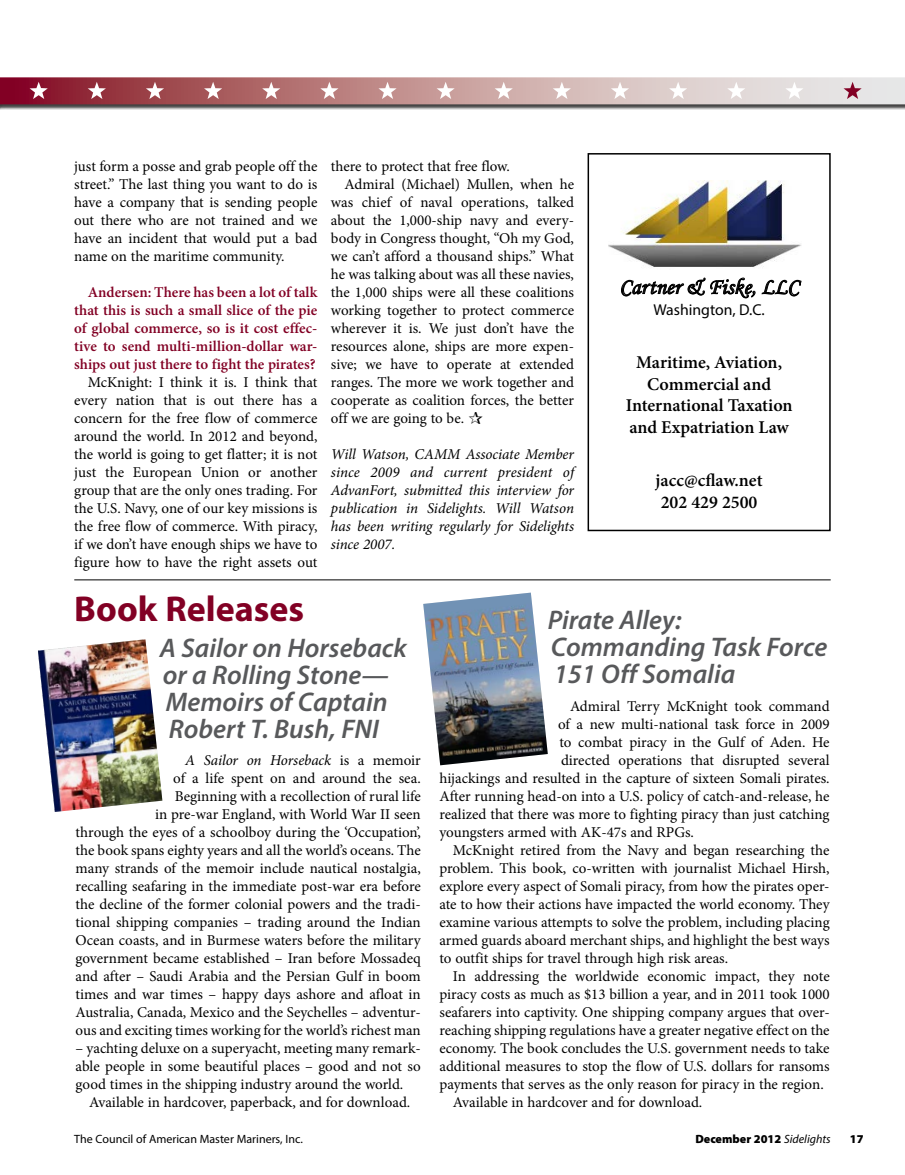
<style>
.page{position:relative;width:905px;height:1175px;background:#fff}
.page>*{position:absolute;margin:0;border:0;box-sizing:border-box;transform-origin:0 0}
.HEAD_24_28{font:700 36px "Myriad Pro";color:#820024}
.HEAD__18_18{font:italic 600 27px/27px "Myriad Pro";color:#58595b}
.t1{font:22.5px "Monotype Corsiva";color:#000}
.t2{font:600 18px/21.6px "Minion Pro";color:#000;text-align:center}
.t3{font:15.75px "Myriad Pro";color:#000}
.BODY{font:15px/18px "Minion Pro";color:#000;text-align:justify}
.BODY__editor_s_note{font:italic 15px/18px "Minion Pro";letter-spacing:-.005em;color:#000}
.BODY-2{font:600 15px/18px "Minion Pro";color:#820024;text-align:justify}
.t4{font:12px "Myriad Pro";color:#000}
.t5{font:900 12px "Myriad Pro";color:#000}
.s1{font-style:italic}
.s2{font-weight:400;font-style:italic}
</style>
<div class="page">
<div style="left:0;top:78px;width:904px;height:32px;background:#000;opacity:.75"></div>
<svg style="left:0;top:77px;width:904px;height:27px;background:#c29295"></svg>
<svg style="left:30px;top:82px;width:18px;height:17px"></svg>
<svg style="left:88px;top:82px;width:18px;height:17px"></svg>
<svg style="left:146px;top:82px;width:18px;height:17px"></svg>
<svg style="left:204px;top:82px;width:18px;height:17px"></svg>
<svg style="left:262px;top:82px;width:18px;height:17px"></svg>
<svg style="left:320px;top:82px;width:18px;height:17px"></svg>
<svg style="left:378px;top:82px;width:18px;height:17px"></svg>
<svg style="left:436px;top:82px;width:18px;height:17px"></svg>
<svg style="left:494px;top:82px;width:19px;height:17px"></svg>
<svg style="left:552px;top:82px;width:19px;height:17px"></svg>
<svg style="left:611px;top:82px;width:18px;height:17px"></svg>
<svg style="left:669px;top:82px;width:18px;height:17px"></svg>
<svg style="left:727px;top:82px;width:18px;height:17px"></svg>
<svg style="left:785px;top:82px;width:18px;height:17px"></svg>
<svg style="left:843px;top:82px;width:18px;height:17px"></svg>
<hr style="left:74px;top:579px;width:756px;height:1px;background:#000">
<img style="left:38px;top:639px;width:124px;height:173px">
<img style="left:423px;top:592px;width:125px;height:173px">
<img style="left:608px;top:180px;width:193px;height:87px">
<svg style="left:621px;top:278px;width:134px;height:20px"></svg>
<svg style="left:761px;top:280px;width:40px;height:16px"></svg>
<div style="left:587px;top:153px;width:243px;height:378px;border:2px solid #000"></div>
<p class="BODY" style="left:74px;top:157px;width:245px">just form a posse and grab people off the street.” The last thing you want to do is have a company that is sending people out there who are not trained and we have an incident that would put a bad name on the maritime community.</p>
<p class="BODY-2" style="left:74px;top:283px;width:245px;text-indent:14px">Andersen: There has been a lot of talk that this is such a small slice of the pie of global commerce, so is it cost effec&shy;tive to send multi-million-dollar war&shy;ships out just there to fight the pirates?</p>
<p class="BODY" style="left:74px;top:373px;width:245px;text-indent:14px">McKnight: I think it is. I think that every nation that is out there has a concern for the free flow of commerce around the world. In 2012 and beyond, the world is going to get flatter; it is not just the European Union or another group that are the only ones trading. For the U.S. Navy, one of our key missions is the free flow of commerce. With piracy, if we don’t have enough ships we have to figure how to have the right assets out</p>
<p class="BODY" style="left:331px;top:157px;width:180px">there to protect that free flow.</p>
<p class="BODY" style="left:331px;top:175px;width:245px;text-indent:14px">Admiral (Michael) Mullen, when he was chief of naval operations, talked about the 1,000-ship navy and every&shy;body in Congress thought, “Oh my God, we can’t afford a thousand ships.” What he was talking about was all these navies, the 1,000 ships were all these coalitions working together to protect commerce wherever it is. We just don’t have the resources alone, ships are more expen&shy;sive; we have to operate at extended ranges. The more we work together and cooperate as coalition forces, the better off we are going to be.</p>
<p class="BODY__editor_s_note" style="left:331px;top:445px;width:247px">Will Watson, CAMM Associate Member since 2009 and current president of AdvanFort, submitted this interview for publication in Sidelights. Will Watson has been writing regularly for Sidelights since 2007.</p>
<h3 class="t1" style="left:619px;top:273px;width:181px">Cartner &amp; Fiske, LLC</h3>
<p class="t3" style="left:653px;top:300px;width:113px">Washington, D.C.</p>
<p class="t2" style="left:625px;top:351px;width:168px">Maritime, Aviation,<br>Commercial and<br>International Taxation and Expatriation Law</p>
<p class="t2" style="left:655px;top:469px;width:108px;text-align:left">jacc@cflaw.net<br>202 429 2500</p>
<p class="HEAD_24_28" style="left:74px;top:585px;width:231px">Book Releases</p>
<p class="HEAD__18_18" style="left:160px;top:634px;width:248px">A Sailor on Horseback or a Rolling Stone—<br>Memoirs of Captain<br>Robert T. Bush, FNI</p>
<p class="BODY" style="left:76px;top:751px;width:347px;text-align:right"><span class="s1">A Sailor on Horseback</span> is a memoir<br>of a life spent on and around the sea.<br>Beginning with a recollection of rural life<br>in pre-war England, with World War II seen<br>through the eyes of a schoolboy during the ‘Occupation’, the book spans eighty years and all the world’s oceans. The many strands of the memoir include nautical nostalgia, recalling seafaring in the immediate post-war era before the decline of the former colonial powers and the tradi&shy;tional shipping companies – trading around the Indian Ocean coasts, and in Burmese waters before the military government became established – Iran before Mossadeq and after – Saudi Arabia and the Persian Gulf in boom times and war times – happy days ashore and afloat in Australia, Canada, Mexico and the Seychelles – adventur&shy;ous and exciting times working for the world’s richest man</p>
<p class="BODY" style="left:76px;top:1039px;width:347px">– yachting deluxe on a superyacht, meeting many remark&shy;able people in some beautiful places – good and not so good times in the shipping industry around the world.</p>
<p class="BODY" style="left:89px;top:1093px;width:322px">Available in hardcover, paperback, and for download.</p>
<p class="HEAD__18_18" style="left:548px;top:606px;width:281px">Pirate Alley:<br>Commanding Task Force<br>151 Off Somalia</p>
<p class="BODY" style="left:570px;top:697px;width:261px">Admiral Terry McKnight took command</p>
<p class="BODY" style="left:558px;top:715px;width:273px">of a new multi-national task force in 2009</p>
<p class="BODY" style="left:559px;top:733px;width:272px">to combat piracy in the Gulf of Aden. He</p>
<p class="BODY" style="left:561px;top:751px;width:270px">directed operations that disrupted several</p>
<p class="BODY" style="left:439px;top:769px;width:392px">hijackings and resulted in the capture of sixteen Somali pirates.</p>
<p class="BODY" style="left:439px;top:787px;width:391px">After running head-on into a U.S. policy of catch-and-release, he</p>
<p class="BODY" style="left:439px;top:805px;width:391px">realized that there was more to fighting piracy than just catching</p>
<p class="BODY" style="left:439px;top:823px;width:256px">youngsters armed with AK-47s and RPGs.</p>
<p class="BODY" style="left:439px;top:841px;width:392px;text-indent:14px">McKnight retired from the Navy and began researching the problem. This book, co-written with journalist Michael Hirsh, explore every aspect of Somali piracy, from how the pirates oper&shy;ate to how their actions have impacted the world economy. They examine various attempts to solve the problem, including placing armed guards aboard merchant ships, and highlight the best ways to outfit ships for travel through high risk areas.</p>
<p class="BODY" style="left:439px;top:967px;width:392px;text-indent:14px">In addressing the worldwide economic impact, they note piracy costs as much as $13 billion a year, and in 2011 took 1000 seafarers into captivity. One shipping company argues that over&shy;reaching shipping regulations have a greater negative effect on the economy. The book concludes the U.S. government needs to take additional measures to stop the flow of U.S. dollars for ransoms payments that serves as the only reason for piracy in the region.</p>
<p class="BODY" style="left:453px;top:1093px;width:251px">Available in hardcover and for download.</p>
<p class="t4" style="left:74px;top:1132px;width:230px">The Council of American Master Mariners, Inc.</p>
<p class="t5" style="left:695px;top:1131px;width:137px">December 2012 <span class="s2">Sidelights</span></p>
<p class="t5" style="left:849px;top:1131px;width:15px">17</p>
</div>
